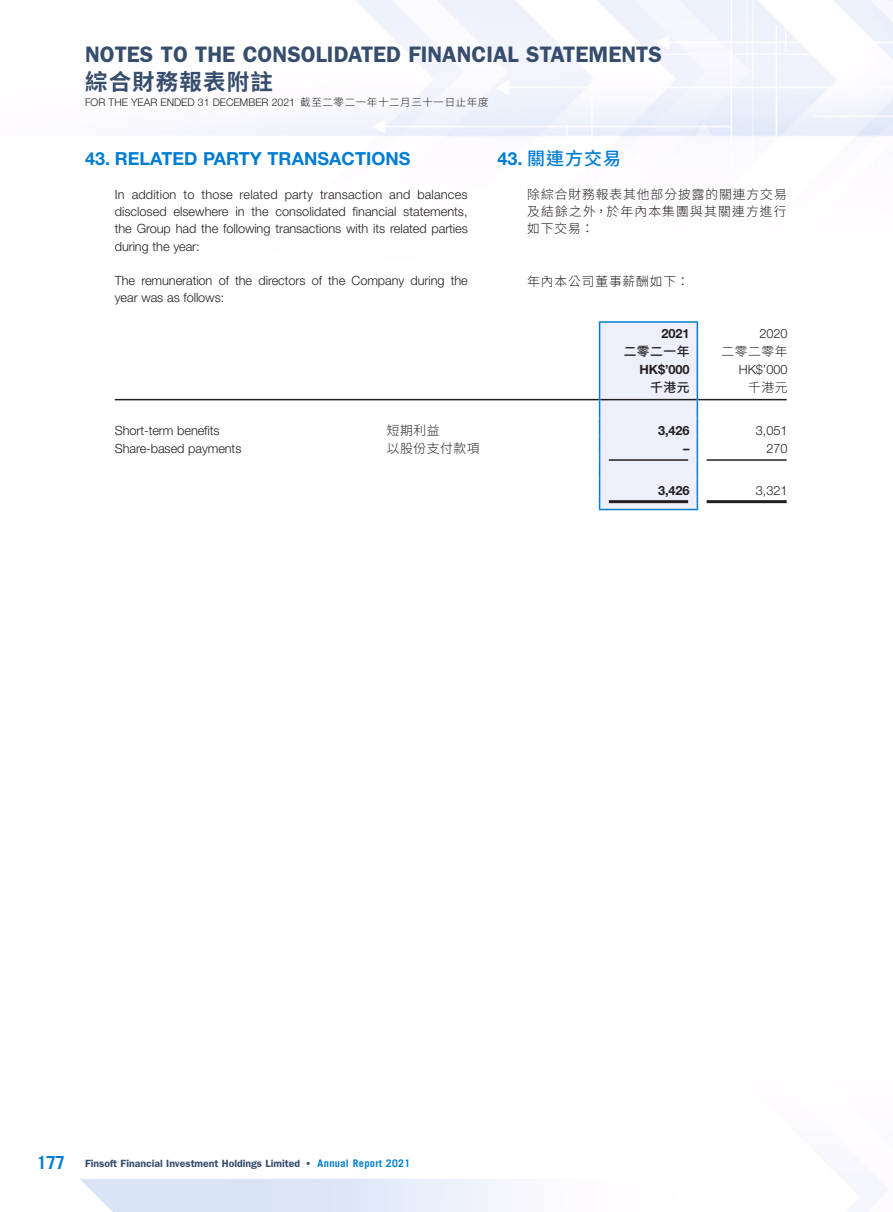
<style>
.page{position:relative;width:893px;height:1212px;background:#fff}
.page>*{position:absolute;margin:0;border:0;box-sizing:border-box;transform-origin:0 0}
.t1{font:600 22.5px "ITC Franklin Gothic Std";color:#374d6d}
.t2{font:700 22.5px "Source Han Sans TC";letter-spacing:.05em;color:#374d6d}
.Heading_1{font:700 18px "Helvetica Neue LT Std";letter-spacing:.005em;color:#007cd2}
.C_Heading_1{font:500 18px "Source Han Sans TC";letter-spacing:.055em;color:#007cd2}
.Body_Text{font:300 12.75px/17.2px "Helvetica Neue LT Std";letter-spacing:-.005em;color:#231f20;text-align:justify}
.C_Body_Text{font:300 12.75px/17.2px "Source Han Sans TC";letter-spacing:.075em;color:#231f20;text-align:justify}
.Body_Text-2{font:700 12.75px "Helvetica Neue LT Std";letter-spacing:-.005em;color:#231f20}
.Body_Text-3{font:300 12.75px "Source Han Sans TC";letter-spacing:.045em;color:#231f20}
.Body_Text-4{font:500 12.75px "Source Han Sans TC";letter-spacing:.045em;color:#231f20}
.t3{font:600 10.5px "ITC Franklin Gothic Std";letter-spacing:-.005em;color:#374d6d}
.t4{font:300 10.5px "Helvetica Neue LT Std";color:#231f20}
.s1{font-family:"Source Han Sans TC"}
.s2{font-family:"Helvetica Neue LT Std";font-weight:700}
.s3{font-family:"Trade Gothic LT Std";font-weight:700;font-size:18px;color:#007cd2}
.s4{font-family:"Trade Gothic LT Std";font-weight:700;color:#007cd2}
</style>
<div class="page">
<hr style="left:599px;top:509px;width:99px;height:1px;background:#007cd2">
<hr style="left:599px;top:321px;width:99px;height:2px;background:#007cd2">
<div style="left:599px;top:322px;width:99px;height:187px;background:#edf0fb"></div>
<hr style="left:115px;top:399px;width:272px;height:1px;background:#231f20">
<hr style="left:387px;top:399px;width:212px;height:1px;background:#231f20">
<hr style="left:600px;top:399px;width:97px;height:1px;background:#231f20">
<hr style="left:698px;top:399px;width:89px;height:1px;background:#231f20">
<hr style="left:609px;top:459px;width:79px;height:2px;background:#231f20">
<hr style="left:707px;top:459px;width:80px;height:2px;background:#231f20">
<hr style="left:609px;top:500px;width:79px;height:3px;background:#231f20">
<hr style="left:707px;top:500px;width:80px;height:3px;background:#231f20">
<h1 class="t1" style="left:85px;top:41px;width:578px">NOTES TO THE CONSOLIDATED FINANCIAL STATEMENTS</h1>
<h1 class="t2" style="left:85px;top:69px;width:189px">綜合財務報表附註</h1>
<p class="t4" style="left:85px;top:96px;width:405px">FOR THE YEAR ENDED 31 DECEMBER 2021 <span class="s1">截至二零二一年十二月三十一日止年度</span></p>
<p class="Heading_1" style="left:85px;top:147px;width:327px">43. RELATED PARTY TRANSACTIONS</p>
<p class="Body_Text" style="left:115px;top:185px;width:355px">In addition to those related party transaction and balances disclosed elsewhere in the consolidated financial statements, the Group had the following transactions with its related parties during the year:</p>
<p class="Body_Text" style="left:115px;top:272px;width:355px">The remuneration of the directors of the Company during the year was as follows:</p>
<p class="C_Heading_1" style="left:497px;top:148px;width:125px"><span class="s2">43.</span> 關連方交易</p>
<p class="C_Body_Text" style="left:527px;top:186px;width:261px">除綜合財務報表其他部分披露的關連方交易及結餘之外，於年內本集團與其關連方進行如下交易：</p>
<p class="C_Body_Text" style="left:527px;top:273px;width:163px">年內本公司董事薪酬如下：</p>
<p class="Body_Text-2" style="left:661px;top:326px;width:30px">2021</p>
<p class="Body_Text" style="left:759px;top:325px;width:30px">2020</p>
<p class="Body_Text-4" style="left:624px;top:345px;width:67px">二零二一年</p>
<p class="Body_Text-3" style="left:721px;top:345px;width:67px">二零二零年</p>
<p class="Body_Text-2" style="left:640px;top:362px;width:52px">HK$’000</p>
<p class="Body_Text" style="left:739px;top:361px;width:50px">HK$’000</p>
<p class="Body_Text-4" style="left:650px;top:381px;width:41px">千港元</p>
<p class="Body_Text-3" style="left:748px;top:381px;width:41px">千港元</p>
<p class="Body_Text" style="left:115px;top:421px;width:106px">Short-term benefits</p>
<p class="Body_Text-3" style="left:387px;top:423px;width:54px">短期利益</p>
<p class="Body_Text-2" style="left:658px;top:422px;width:33px">3,426</p>
<p class="Body_Text" style="left:756px;top:421px;width:33px">3,051</p>
<p class="Body_Text" style="left:115px;top:439px;width:128px">Share-based payments</p>
<p class="Body_Text-3" style="left:387px;top:441px;width:94px">以股份支付款項</p>
<p class="Body_Text-2" style="left:683px;top:440px;width:8px">–</p>
<p class="Body_Text" style="left:766px;top:439px;width:23px">270</p>
<p class="Body_Text-2" style="left:658px;top:483px;width:33px">3,426</p>
<p class="Body_Text" style="left:756px;top:482px;width:33px">3,321</p>
<p class="t3" style="left:37px;top:1157px;width:375px"><span class="s3">177</span> Finsoft Financial Investment Holdings Limited • <span class="s4">Annual Report 2021</span></p>
</div>
